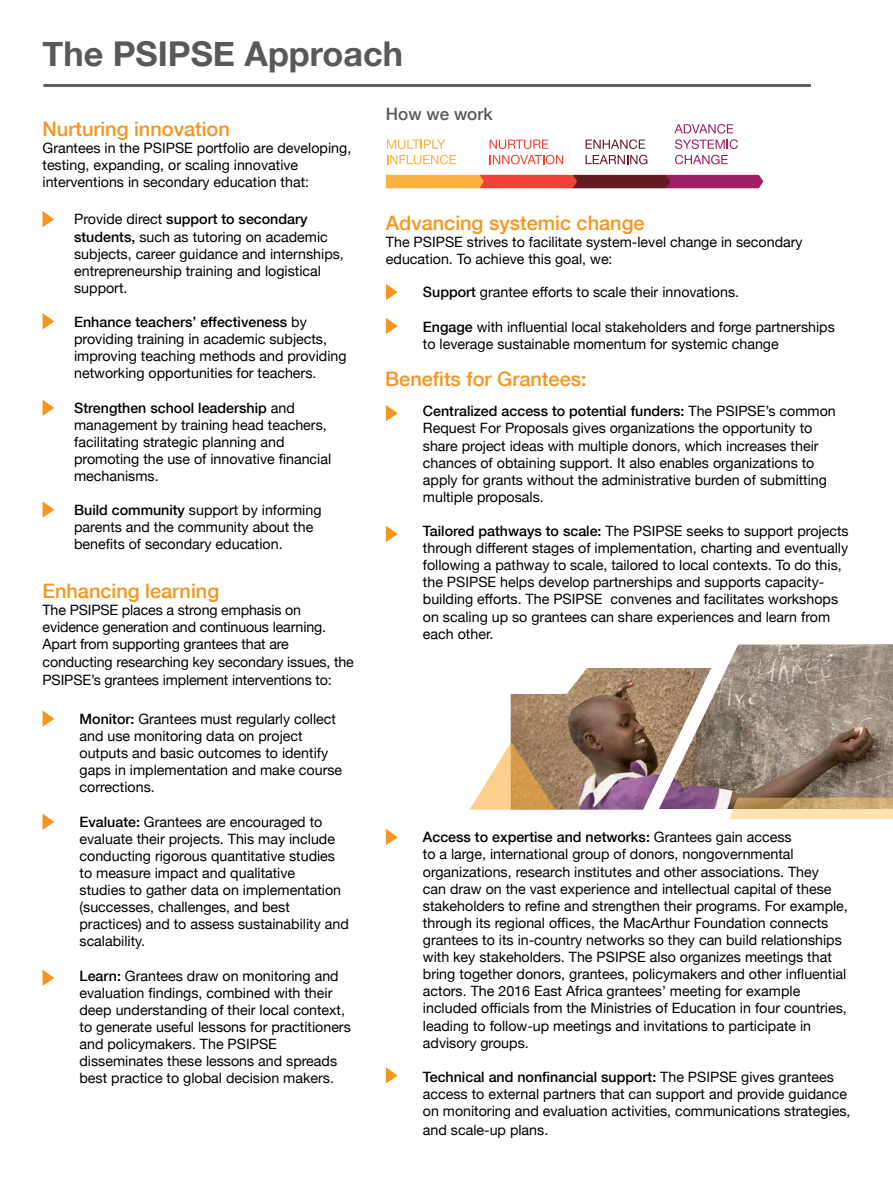
<style>
.page{position:relative;width:893px;height:1178px;background:#fff}
.page>*{position:absolute;margin:0;border:0;box-sizing:border-box;transform-origin:0 0}
.t1{font:700 34.2px "Helvetica Neue";color:#58595b}
.t2{font:500 19.95px "Helvetica Neue";color:#f7941e}
.t3{font:500 17.1px "Helvetica Neue";color:#58595b}
.t4{font:14.25px/17.1px "Helvetica Neue";color:#000}
.s1{font-weight:500}
</style>
<div class="page">
<svg style="left:43px;top:211px;width:11px;height:16px"></svg>
<svg style="left:43px;top:313px;width:11px;height:16px"></svg>
<svg style="left:43px;top:400px;width:11px;height:16px"></svg>
<svg style="left:43px;top:501px;width:11px;height:17px"></svg>
<svg style="left:43px;top:711px;width:11px;height:16px"></svg>
<svg style="left:43px;top:814px;width:11px;height:16px"></svg>
<svg style="left:43px;top:970px;width:11px;height:16px"></svg>
<svg style="left:386px;top:284px;width:12px;height:16px"></svg>
<svg style="left:386px;top:318px;width:12px;height:16px"></svg>
<svg style="left:386px;top:405px;width:12px;height:16px"></svg>
<svg style="left:386px;top:526px;width:12px;height:16px"></svg>
<svg style="left:386px;top:829px;width:12px;height:16px"></svg>
<svg style="left:386px;top:1067px;width:12px;height:16px"></svg>
<hr style="left:43px;top:84px;width:768px;height:3px;background:#58595b">
<img style="left:711px;top:644px;width:182px;height:165px">
<img style="left:511px;top:668px;width:200px;height:141px">
<svg style="left:470px;top:742px;width:85px;height:67px"></svg>
<svg style="left:729px;top:797px;width:164px;height:22px;background:#d9b988"></svg>
<svg style="left:490px;top:140px;width:58px;height:9px"></svg>
<svg style="left:490px;top:155px;width:73px;height:9px"></svg>
<svg style="left:387px;top:140px;width:58px;height:9px"></svg>
<svg style="left:387px;top:155px;width:69px;height:9px"></svg>
<svg style="left:386px;top:175px;width:377px;height:13px;background:#bb4c3f"></svg>
<svg style="left:586px;top:139px;width:59px;height:10px"></svg>
<svg style="left:586px;top:155px;width:61px;height:9px"></svg>
<svg style="left:674px;top:124px;width:64px;height:25px"></svg>
<svg style="left:675px;top:155px;width:53px;height:9px"></svg>
<h1 class="t1" style="left:43px;top:23px;width:362px">The PSIPSE Approach</h1>
<h2 class="t2" style="left:43px;top:112px;width:189px">Nurturing innovation</h2>
<p class="t4" style="left:43px;top:138px;width:310px">Grantees in the PSIPSE portfolio are developing, testing, expanding, or scaling innovative interventions in secondary education that:</p>
<p class="t4" style="left:74px;top:210px;width:271px">Provide direct <span class="s1">support to secondary students,</span> such as tutoring on academic subjects, career guidance and internships, entrepreneurship training and logistical support.</p>
<p class="t4" style="left:74px;top:312px;width:274px"><span class="s1">Enhance teachers’ effectiveness</span> by providing training in academic subjects, improving teaching methods and providing networking opportunities for teachers.</p>
<p class="t4" style="left:74px;top:398px;width:259px"><span class="s1">Strengthen school leadership</span> and management by training head teachers, facilitating strategic planning and promoting the use of innovative financial mechanisms.</p>
<p class="t4" style="left:74px;top:501px;width:249px"><span class="s1">Build community</span> support by informing parents and the community about the benefits of secondary education.</p>
<h2 class="t2" style="left:43px;top:575px;width:178px">Enhancing learning</h2>
<p class="t4" style="left:43px;top:601px;width:313px">The PSIPSE places a strong emphasis on evidence generation and continuous learning.<br>Apart from supporting grantees that are conducting researching key secondary issues, the</p>
<p class="t4" style="left:43px;top:671px;width:291px">PSIPSE’s grantees implement interventions to:</p>
<p class="t4" style="left:80px;top:709px;width:264px"><span class="s1">Monitor:</span> Grantees must regularly collect and use monitoring data on project outputs and basic outcomes to identify gaps in implementation and make course corrections.</p>
<p class="t4" style="left:80px;top:812px;width:271px"><span class="s1">Evaluate:</span> Grantees are encouraged to evaluate their projects. This may include conducting rigorous quantitative studies to measure impact and qualitative<br>studies to gather data on implementation (successes, challenges, and best practices) and to assess sustainability and scalability.</p>
<p class="t4" style="left:80px;top:966px;width:273px"><span class="s1">Learn:</span> Grantees draw on monitoring and evaluation findings, combined with their deep understanding of their local context, to generate useful lessons for practitioners and policymakers. The PSIPSE disseminates these lessons and spreads best practice to global decision makers.</p>
<p class="t3" style="left:386px;top:101px;width:108px">How we work</p>
<h2 class="t2" style="left:386px;top:207px;width:260px">Advancing systemic change</h2>
<p class="t4" style="left:386px;top:232px;width:418px">The PSIPSE strives to facilitate system-level change in secondary education. To achieve this goal, we:</p>
<p class="t4" style="left:423px;top:283px;width:318px"><span class="s1">Support</span> grantee efforts to scale their innovations.</p>
<p class="t4" style="left:423px;top:317px;width:413px"><span class="s1">Engage</span> with influential local stakeholders and forge partnerships to leverage sustainable momentum for systemic change</p>
<h2 class="t2" style="left:385px;top:363px;width:203px">Benefits for Grantees:</h2>
<p class="t4" style="left:423px;top:402px;width:414px"><span class="s1">Centralized access to potential funders:</span> The PSIPSE’s common Request For Proposals gives organizations the opportunity to share project ideas with multiple donors, which increases their chances of obtaining support. It also enables organizations to apply for grants without the administrative burden of submitting multiple proposals.</p>
<p class="t4" style="left:423px;top:521px;width:427px"><span class="s1">Tailored pathways to scale:</span> The PSIPSE seeks to support projects through different stages of implementation, charting and eventually following a pathway to scale, tailored to local contexts. To do this, the PSIPSE helps develop partnerships and supports capacity&shy;building efforts. The PSIPSE convenes and facilitates workshops on scaling up so grantees can share experiences and learn from each other.</p>
<p class="t4" style="left:423px;top:828px;width:426px"><span class="s1">Access to expertise and networks:</span> Grantees gain access<br>to a large, international group of donors, nongovernmental organizations, research institutes and other associations. They<br>can draw on the vast experience and intellectual capital of these stakeholders to refine and strengthen their programs. For example, through its regional offices, the MacArthur Foundation connects grantees to its in-country networks so they can build relationships with key stakeholders. The PSIPSE also organizes meetings that bring together donors, grantees, policymakers and other influential actors. The 2016 East Africa grantees’ meeting for example included officials from the Ministries of Education in four countries, leading to follow-up meetings and invitations to participate in advisory groups.</p>
<p class="t4" style="left:423px;top:1067px;width:429px"><span class="s1">Technical and nonfinancial support:</span> The PSIPSE gives grantees access to external partners that can support and provide guidance on monitoring and evaluation activities, communications strategies,</p>
<p class="t4" style="left:423px;top:1120px;width:127px">and scale-up plans.</p>
</div>
